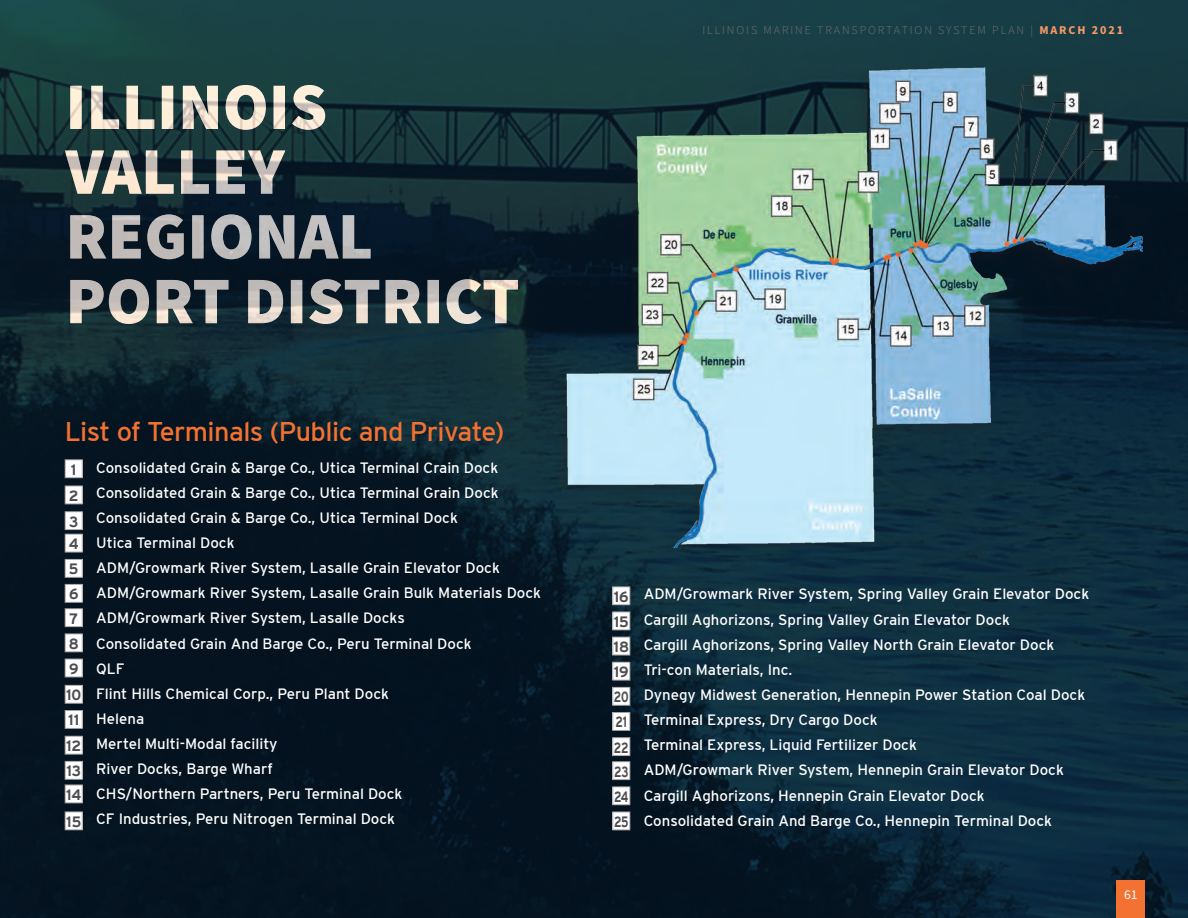
<style>
.page{position:relative;width:1188px;height:918px;background:#fff}
.page>*{position:absolute;margin:0;border:0;box-sizing:border-box;transform-origin:0 0}
.t1{font:27px "Interstate";letter-spacing:-.02em;color:#f37131}
.t2{font:15px/25.2px "Interstate";color:#fff}
.t3{font:700 15px "Interstate";color:#4d4c4f;scale:.95 1}
.t4{font:13.5px "Source Sans Pro";color:#fff}
.t5{font:300 12px "Source Sans Pro";letter-spacing:.16em;color:#757274}
.s1{font-weight:700;color:#f89967}
.s2{font-weight:700;color:#4d4c4f}
</style>
<div class="page">
<img style="left:0;top:0;width:1188px;height:918px">
<div style="left:65px;top:460px;width:17px;height:18px;background:#fff"></div>
<div style="left:65px;top:459px;width:18px;height:19px;border:1px solid #a5a2a3"></div>
<div style="left:65px;top:486px;width:17px;height:18px;background:#fff"></div>
<div style="left:65px;top:486px;width:18px;height:18px;border:1px solid #a5a2a3"></div>
<div style="left:65px;top:512px;width:17px;height:18px;background:#fff"></div>
<div style="left:65px;top:511px;width:18px;height:19px;border:1px solid #a5a2a3"></div>
<div style="left:65px;top:534px;width:17px;height:18px;background:#fff"></div>
<div style="left:65px;top:534px;width:18px;height:18px;border:1px solid #a5a2a3"></div>
<div style="left:65px;top:559px;width:17px;height:18px;background:#fff"></div>
<div style="left:65px;top:559px;width:18px;height:19px;border:1px solid #a5a2a3"></div>
<div style="left:65px;top:584px;width:17px;height:18px;background:#fff"></div>
<div style="left:65px;top:584px;width:18px;height:19px;border:1px solid #a5a2a3"></div>
<div style="left:65px;top:609px;width:17px;height:18px;background:#fff"></div>
<div style="left:65px;top:608px;width:18px;height:19px;border:1px solid #a5a2a3"></div>
<div style="left:65px;top:634px;width:17px;height:18px;background:#fff"></div>
<div style="left:65px;top:634px;width:18px;height:18px;border:1px solid #a5a2a3"></div>
<div style="left:65px;top:659px;width:17px;height:18px;background:#fff"></div>
<div style="left:65px;top:659px;width:18px;height:18px;border:1px solid #a5a2a3"></div>
<div style="left:65px;top:685px;width:17px;height:18px;background:#fff"></div>
<div style="left:65px;top:685px;width:18px;height:19px;border:1px solid #a5a2a3"></div>
<div style="left:65px;top:711px;width:17px;height:17px;background:#fff"></div>
<div style="left:65px;top:710px;width:18px;height:19px;border:1px solid #a5a2a3"></div>
<div style="left:65px;top:736px;width:17px;height:18px;background:#fff"></div>
<div style="left:65px;top:736px;width:18px;height:19px;border:1px solid #a5a2a3"></div>
<div style="left:65px;top:761px;width:17px;height:18px;background:#fff"></div>
<div style="left:65px;top:761px;width:18px;height:19px;border:1px solid #a5a2a3"></div>
<div style="left:65px;top:785px;width:17px;height:18px;background:#fff"></div>
<div style="left:65px;top:785px;width:18px;height:18px;border:1px solid #a5a2a3"></div>
<div style="left:65px;top:812px;width:17px;height:18px;background:#fff"></div>
<div style="left:65px;top:812px;width:18px;height:18px;border:1px solid #a5a2a3"></div>
<div style="left:613px;top:587px;width:17px;height:18px;background:#fff"></div>
<div style="left:612px;top:586px;width:18px;height:19px;border:1px solid #a5a2a3"></div>
<div style="left:613px;top:612px;width:17px;height:18px;background:#fff"></div>
<div style="left:612px;top:612px;width:18px;height:18px;border:1px solid #a5a2a3"></div>
<div style="left:613px;top:637px;width:17px;height:18px;background:#fff"></div>
<div style="left:612px;top:637px;width:18px;height:18px;border:1px solid #a5a2a3"></div>
<div style="left:613px;top:662px;width:17px;height:18px;background:#fff"></div>
<div style="left:612px;top:662px;width:18px;height:19px;border:1px solid #a5a2a3"></div>
<div style="left:613px;top:687px;width:17px;height:18px;background:#fff"></div>
<div style="left:612px;top:687px;width:18px;height:19px;border:1px solid #a5a2a3"></div>
<div style="left:613px;top:713px;width:17px;height:17px;background:#fff"></div>
<div style="left:612px;top:712px;width:18px;height:19px;border:1px solid #a5a2a3"></div>
<div style="left:613px;top:738px;width:17px;height:18px;background:#fff"></div>
<div style="left:612px;top:737px;width:18px;height:19px;border:1px solid #a5a2a3"></div>
<div style="left:613px;top:762px;width:17px;height:18px;background:#fff"></div>
<div style="left:612px;top:761px;width:18px;height:19px;border:1px solid #a5a2a3"></div>
<div style="left:613px;top:787px;width:17px;height:18px;background:#fff"></div>
<div style="left:612px;top:786px;width:18px;height:19px;border:1px solid #a5a2a3"></div>
<div style="left:613px;top:812px;width:17px;height:18px;background:#fff"></div>
<div style="left:612px;top:812px;width:18px;height:18px;border:1px solid #a5a2a3"></div>
<img style="left:540px;top:57px;width:603px;height:491px">
<svg style="left:482px;top:85px;width:36px;height:239px;background:#243a3f"></svg>
<img style="left:65px;top:85px;width:417px;height:239px">
<div style="left:1117px;top:880px;width:28px;height:38px;background:#f37131"></div>
<p class="t5" style="left:702px;top:22px;width:422px">ILLINOIS MARINE TRANSPORTATION SYSTEM PLAN | <span class="s1">MARCH 2021</span></p>
<h1 class="t1" style="left:65px;top:416px;width:441px">List of Terminals (Public and Private)</h1>
<p class="t3" style="left:71px;top:461px;width:7px">1</p>
<p class="t2" style="left:66px;top:455px;width:477px;text-indent:30px">Consolidated Grain &amp; Barge Co., Utica Terminal Crain Dock<br><span class="s2">2</span> Consolidated Grain &amp; Barge Co., Utica Terminal Grain Dock<br><span class="s2">3</span> Consolidated Grain &amp; Barge Co., Utica Terminal Dock<br><span class="s2">4</span> Utica Terminal Dock<br><span class="s2">5</span> ADM/Growmark River System, Lasalle Grain Elevator Dock<br><span class="s2">6</span> ADM/Growmark River System, Lasalle Grain Bulk Materials Dock <span class="s2">7</span> ADM/Growmark River System, Lasalle Docks<br><span class="s2">8</span> Consolidated Grain And Barge Co., Peru Terminal Dock<br><span class="s2">9</span> QLF<br><span class="s2">10</span> Flint Hills Chemical Corp., Peru Plant Dock<br><span class="s2">11</span> Helena<br><span class="s2">12</span> Mertel Multi-Modal facility<br><span class="s2">13</span> River Docks, Barge Wharf<br><span class="s2">14</span> CHS/Northern Partners, Peru Terminal Dock<br><span class="s2">15</span> CF Industries, Peru Nitrogen Terminal Dock</p>
<p class="t2" style="left:614px;top:581px;width:477px"><span class="s2">16</span> ADM/Growmark River System, Spring Valley Grain Elevator Dock <span class="s2">15</span> Cargill Aghorizons, Spring Valley Grain Elevator Dock<br><span class="s2">18</span> Cargill Aghorizons, Spring Valley North Grain Elevator Dock<br><span class="s2">19</span> Tri-con Materials, Inc.<br><span class="s2">20</span> Dynegy Midwest Generation, Hennepin Power Station Coal Dock <span class="s2">21</span> Terminal Express, Dry Cargo Dock<br><span class="s2">22</span> Terminal Express, Liquid Fertilizer Dock<br><span class="s2">23</span> ADM/Growmark River System, Hennepin Grain Elevator Dock<br><span class="s2">24</span> Cargill Aghorizons, Hennepin Grain Elevator Dock<br><span class="s2">25</span> Consolidated Grain And Barge Co., Hennepin Terminal Dock</p>
<p class="t4" style="left:1124px;top:886px;width:15px">61</p>
</div>
